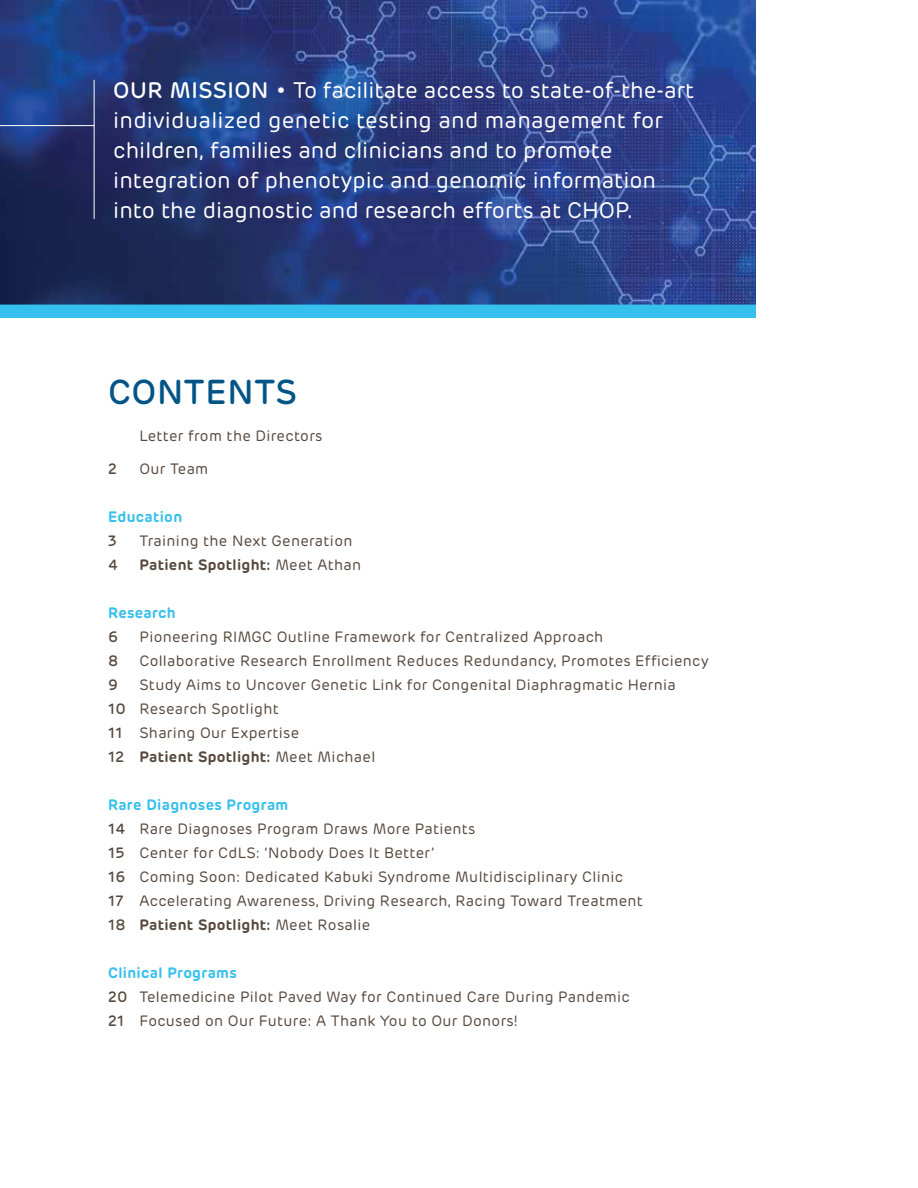
<style>
.page{position:relative;width:918px;height:1188px;background:#fff}
.page>*{position:absolute;margin:0;border:0;box-sizing:border-box;transform-origin:0 0}
.t1{font:500 34.5px "Rubrik";letter-spacing:.02em;color:#005486}
.t2{font:22.5px/30px "Rubrik";color:#fff}
.t3{font:15px/24px "Rubrik";letter-spacing:.02em;color:#56483d}
.t4{font:600 15px "Rubrik";letter-spacing:.02em;color:#56483d}
.t5{font:600 15px "Rubrik";letter-spacing:.02em;color:#35c0ed}
.t6{font:500 15px "Rubrik";color:#56483d}
.s1{font-weight:500}
.s2{font-weight:400}
.s3{font-weight:600}
.s4{font-weight:600;color:#35c0ed}
</style>
<div class="page">
<img style="left:0;top:0;width:756px;height:305px">
<div style="left:0;top:305px;width:756px;height:13px;background:#35c0ed"></div>
<hr style="left:0;top:125px;width:94px;height:1px;background:#fff">
<hr style="left:94px;top:80px;width:1px;height:139px;background:#fff">
<p class="t2" style="left:113px;top:75px;width:582px"><span class="s1">OUR MISSION •</span> To facilitate access to state-of-the-art individualized genetic testing and management for children, families and clinicians and to promote integration of phenotypic and genomic information into the diagnostic and research efforts at CHOP.</p>
<h1 class="t1" style="left:108px;top:370px;width:190px">CONTENTS</h1>
<p class="t3" style="left:139px;top:424px;width:185px">Letter from the Directors</p>
<p class="t6" style="left:108px;top:459px;width:10px">2</p>
<p class="t3" style="left:139px;top:457px;width:70px">Our Team</p>
<p class="t5" style="left:108px;top:507px;width:76px">Education</p>
<p class="t6" style="left:108px;top:531px;width:10px">3</p>
<p class="t3" style="left:139px;top:529px;width:214px">Training the Next Generation</p>
<p class="t6" style="left:108px;top:555px;width:11px">4</p>
<p class="t4" style="left:139px;top:555px;width:223px">Patient Spotlight: <span class="s2">Meet Athan</span></p>
<p class="t5" style="left:108px;top:603px;width:69px">Research</p>
<p class="t6" style="left:108px;top:627px;width:12px">6</p>
<p class="t3" style="left:139px;top:625px;width:465px">Pioneering RIMGC Outline Framework for Centralized Approach</p>
<p class="t6" style="left:108px;top:651px;width:12px">8</p>
<p class="t3" style="left:139px;top:649px;width:571px">Collaborative Research Enrollment Reduces Redundancy, Promotes Efficiency</p>
<p class="t6" style="left:108px;top:675px;width:11px">9</p>
<p class="t3" style="left:108px;top:673px;width:569px;text-indent:31px">Study Aims to Uncover Genetic Link for Congenital Diaphragmatic Hernia <span class="s1">10</span> Research Spotlight<br><span class="s1">11</span> Sharing Our Expertise<br><span class="s1">12</span> <span class="s3">Patient Spotlight:</span> Meet Michael</p>
<p class="t3" style="left:108px;top:793px;width:536px"><span class="s4">Rare Diagnoses Program<br></span><span class="s1">14</span> Rare Diagnoses Program Draws More Patients<br><span class="s1">15</span> Center for CdLS: ‘Nobody Does It Better’<br><span class="s1">16</span> Coming Soon: Dedicated Kabuki Syndrome Multidisciplinary Clinic<br><span class="s1">17</span> Accelerating Awareness, Driving Research, Racing Toward Treatment <span class="s1">18</span> <span class="s3">Patient Spotlight:</span> Meet Rosalie</p>
<p class="t3" style="left:108px;top:961px;width:523px"><span class="s4">Clinical Programs<br></span><span class="s1">20</span> Telemedicine Pilot Paved Way for Continued Care During Pandemic<br><span class="s1">21</span> Focused on Our Future: A Thank You to Our Donors!</p>
</div>
